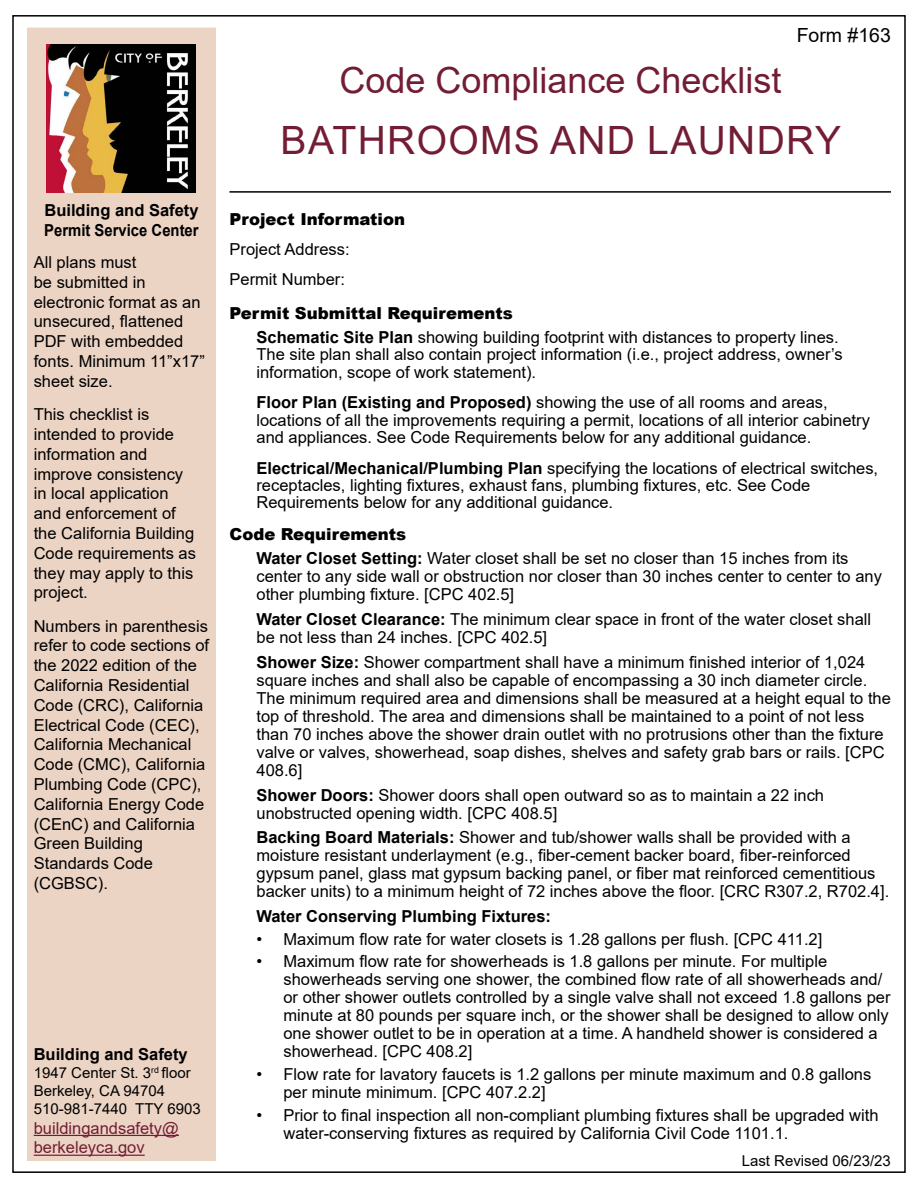
<style>
.page{position:relative;width:918px;height:1188px;background:#fff}
.page>*{position:absolute;margin:0;border:0;box-sizing:border-box;transform-origin:0 0}
.t1{font:39px "Arial";letter-spacing:.035em;color:#731d34}
.t2{font:36px "Arial";color:#731d34}
.t3{font:19.5px "Arial";color:#000}
.t4{font:16.5px/19.8px "Arial";color:#000}
.t5{font:700 16.5px/19.8px "Arial";color:#000}
.t6{font:16.5px/19.8px "Arial";color:#731d34}
.t7{font:900 16.5px "Arial";color:#000}
.t8{font:15px/18px "Arial";color:#000}
.s1{font-weight:900}
.s2{font-weight:700}
</style>
<div class="page">
<div style="left:27px;top:28px;width:189px;height:1133px;background:#ecd4c5"></div>
<img style="left:47px;top:45px;width:148px;height:148px">
<hr style="left:230px;top:191px;width:661px;height:2px;background:#000">
<hr style="left:34px;top:1135px;width:145px;height:1px;background:#731d34">
<hr style="left:34px;top:1155px;width:111px;height:1px;background:#731d34">
<p class="t5" style="left:44px;top:200px;width:156px">Building and Safety<br>Permit Service Center</p>
<p class="t4" style="left:34px;top:252px;width:173px">All plans must<br>be submitted in electronic format as an unsecured, flattened<br>PDF with embedded fonts. Minimum 11”x17” sheet size.</p>
<p class="t4" style="left:34px;top:404px;width:164px">This checklist is intended to provide information and improve consistency in local application and enforcement of the California Building<br>Code requirements as they may apply to this project.</p>
<p class="t4" style="left:34px;top:616px;width:177px">Numbers in parenthesis refer to code sections of the 2022 edition of the<br>California Residential<br>Code (CRC), California<br>Electrical Code (CEC),<br>California Mechanical<br>Code (CMC), California<br>Plumbing Code (CPC),<br>California Energy Code (CEnC) and California<br>Green Building<br>Standards Code (CGBSC).</p>
<p class="t5" style="left:34px;top:1044px;width:156px">Building and Safety</p>
<p class="t8" style="left:34px;top:1064px;width:169px">1947 Center St. 3<sup>rd</sup> floor<br>Berkeley, CA 94704<br>510-981-7440 TTY 6903</p>
<p class="t6" style="left:34px;top:1118px;width:147px">buildingandsafety@ berkeleyca.gov</p>
<p class="t3" style="left:797px;top:21px;width:96px">Form #163</p>
<h2 class="t2" style="left:340px;top:56px;width:444px">Code Compliance Checklist</h2>
<h1 class="t1" style="left:281px;top:113px;width:562px">BATHROOMS AND LAUNDRY</h1>
<p class="t7" style="left:230px;top:207px;width:177px">Project Information</p>
<p class="t4" style="left:230px;top:234px;width:122px;line-height:29.7px">Project Address:<br>Permit Number:</p>
<p class="t4" style="left:256px;top:301px;width:584px;line-height:24px;text-indent:-27px"><span class="s1">Permit Submittal Requirements<br></span><span class="s2">Schematic Site Plan</span> showing building footprint with distances to property lines.</p>
<p class="t4" style="left:256px;top:346px;width:588px;line-height:17.2px">The site plan shall also contain project information (i.e., project address, owner’s information, scope of work statement).</p>
<p class="t4" style="left:256px;top:394px;width:615px;line-height:17.2px"><span class="s2">Floor Plan (Existing and Proposed)</span> showing the use of all rooms and areas, locations of all the improvements requiring a permit, locations of all interior cabinetry and appliances. See Code Requirements below for any additional guidance.</p>
<p class="t4" style="left:256px;top:459px;width:623px;line-height:17.2px"><span class="s2">Electrical/Mechanical/Plumbing Plan</span> specifying the locations of electrical switches, receptacles, lighting fixtures, exhaust fans, plumbing fixtures, etc. See Code<br>Requirements below for any additional guidance.</p>
<p class="t4" style="left:256px;top:521px;width:594px;line-height:24.8px;text-indent:-27px"><span class="s1">Code Requirements<br></span><span class="s2">Water Closet Setting:</span> Water closet shall be set no closer than 15 inches from its</p>
<p class="t4" style="left:256px;top:567px;width:627px;line-height:18px">center to any side wall or obstruction nor closer than 30 inches center to center to any other plumbing fixture. [CPC 402.5]</p>
<p class="t4" style="left:256px;top:610px;width:616px;line-height:18px"><span class="s2">Water Closet Clearance:</span> The minimum clear space in front of the water closet shall be not less than 24 inches. [CPC 402.5]</p>
<p class="t4" style="left:256px;top:653px;width:636px;line-height:18px"><span class="s2">Shower Size:</span> Shower compartment shall have a minimum finished interior of 1,024 square inches and shall also be capable of encompassing a 30 inch diameter circle.<br>The minimum required area and dimensions shall be measured at a height equal to the top of threshold. The area and dimensions shall be maintained to a point of not less than 70 inches above the shower drain outlet with no protrusions other than the fixture valve or valves, showerhead, soap dishes, shelves and safety grab bars or rails. [CPC 408.6]</p>
<p class="t4" style="left:256px;top:786px;width:569px;line-height:18px"><span class="s2">Shower Doors:</span> Shower doors shall open outward so as to maintain a 22 inch unobstructed opening width. [CPC 408.5]</p>
<p class="t4" style="left:256px;top:828px;width:634px;line-height:18px"><span class="s2">Backing Board Materials:</span> Shower and tub/shower walls shall be provided with a moisture resistant underlayment (e.g., fiber-cement backer board, fiber-reinforced gypsum panel, glass mat gypsum backing panel, or fiber mat reinforced cementitious backer units) to a minimum height of 72 inches above the floor. [CRC R307.2, R702.4].</p>
<p class="t5" style="left:256px;top:907px;width:296px">Water Conserving Plumbing Fixtures:</p>
<p class="t4" style="left:256px;top:929px;width:567px">• Maximum flow rate for water closets is 1.28 gallons per flush. [CPC 411.2]</p>
<p class="t4" style="left:283px;top:952px;width:609px;line-height:18px;text-indent:-27px">• Maximum flow rate for showerheads is 1.8 gallons per minute. For multiple showerheads serving one shower, the combined flow rate of all showerheads and/ or other shower outlets controlled by a single valve shall not exceed 1.8 gallons per minute at 80 pounds per square inch, or the shower shall be designed to allow only one shower outlet to be in operation at a time. A handheld shower is considered a showerhead. [CPC 408.2]</p>
<p class="t4" style="left:283px;top:1065px;width:589px;line-height:18px;text-indent:-27px">• Flow rate for lavatory faucets is 1.2 gallons per minute maximum and 0.8 gallons per minute minimum. [CPC 407.2.2]</p>
<p class="t4" style="left:283px;top:1106px;width:597px;line-height:18px;text-indent:-27px">• Prior to final inspection all non-compliant plumbing fixtures shall be upgraded with water-conserving fixtures as required by California Civil Code 1101.1.</p>
<p class="t8" style="left:742px;top:1152px;width:151px">Last Revised 06/23/23</p>
</div>
